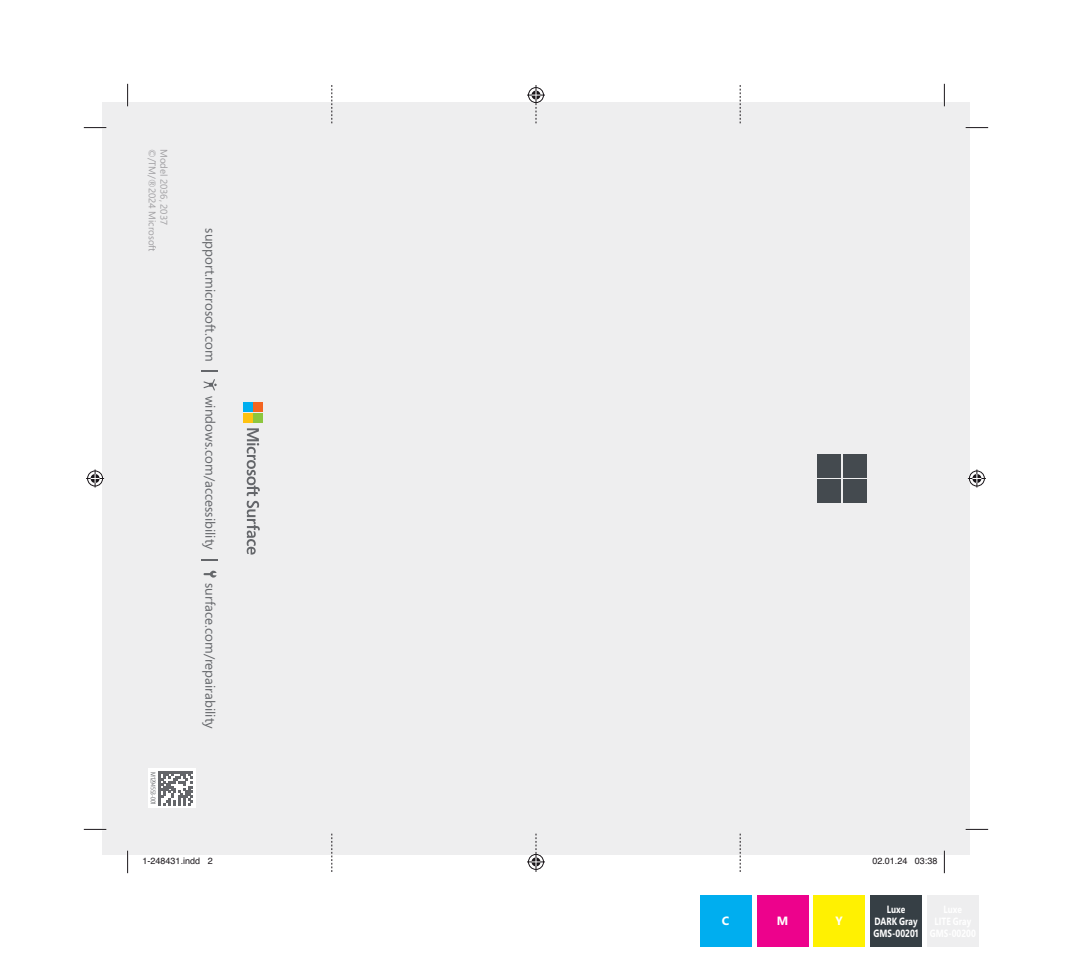
<style>
.page{position:relative;width:1072px;height:957px;background:#fff}
.page>*{position:absolute;margin:0;border:0;box-sizing:border-box;transform-origin:0 0}
.t1{font:13.5px "Segoe Pro";color:#64666a}
.t2{font:700 12px "Segoe Pro";color:#fff}
.t3{font:700 10.5px/12px "Segoe Pro";color:#fff;text-align:center;scale:.8 1}
.t4{font:9.75px "Segoe Pro";color:#a1a0a3}
.t5{font:9px "Helvetica";color:#1b171b}
.t6{font:6.75px "Segoe Pro Cond";letter-spacing:-.025em;color:#64666a}
</style>
<div class="page">
<div style="left:102px;top:102px;width:867px;height:753px;background:#eeeeef"></div>
<svg style="left:247px;top:428px;width:13px;height:126px"></svg>
<div style="left:253px;top:402px;width:10px;height:10px;background:#f36421"></div>
<div style="left:253px;top:413px;width:10px;height:9px;background:#8cc63e"></div>
<div style="left:243px;top:402px;width:9px;height:10px;background:#00aeef"></div>
<div style="left:243px;top:413px;width:9px;height:9px;background:#fec210"></div>
<div style="left:149px;top:768px;width:47px;height:40px;background:#fff"></div>
<svg style="left:159px;top:771px;width:34px;height:34px"></svg>
<div style="left:843px;top:454px;width:23px;height:23px;background:#444a4f"></div>
<div style="left:843px;top:480px;width:23px;height:23px;background:#444a4f"></div>
<div style="left:818px;top:454px;width:23px;height:23px;background:#444a4f"></div>
<div style="left:818px;top:480px;width:23px;height:23px;background:#444a4f"></div>
<svg style="left:203px;top:379px;width:14px;height:11px"></svg>
<svg style="left:203px;top:570px;width:13px;height:7px"></svg>
<svg style="left:201px;top:370px;width:16px;height:1px"></svg>
<svg style="left:201px;top:559px;width:16px;height:1px"></svg>
<svg style="left:331px;top:85px;width:1px;height:38px"></svg>
<svg style="left:740px;top:85px;width:1px;height:38px"></svg>
<svg style="left:331px;top:833px;width:1px;height:39px"></svg>
<svg style="left:740px;top:833px;width:1px;height:39px"></svg>
<div style="left:813px;top:895px;width:51px;height:51px;background:#fff101"></div>
<div style="left:757px;top:895px;width:51px;height:51px;background:#ed028c"></div>
<div style="left:700px;top:895px;width:51px;height:51px;background:#00aeef"></div>
<div style="left:870px;top:895px;width:51px;height:51px;background:#363f45"></div>
<div style="left:927px;top:895px;width:51px;height:51px;background:#eeeeef"></div>
<hr style="left:84px;top:828px;width:22px;height:2px;background:#fff">
<hr style="left:965px;top:828px;width:23px;height:2px;background:#fff">
<hr style="left:943px;top:84px;width:2px;height:22px;background:#fff">
<hr style="left:943px;top:850px;width:2px;height:23px;background:#fff">
<svg style="left:84px;top:127px;width:22px;height:1px"></svg>
<svg style="left:965px;top:127px;width:23px;height:1px"></svg>
<svg style="left:84px;top:829px;width:22px;height:1px"></svg>
<svg style="left:965px;top:829px;width:23px;height:1px"></svg>
<svg style="left:127px;top:84px;width:1px;height:22px"></svg>
<svg style="left:127px;top:850px;width:1px;height:23px"></svg>
<svg style="left:944px;top:84px;width:1px;height:22px"></svg>
<svg style="left:944px;top:850px;width:1px;height:23px"></svg>
<svg style="left:527px;top:85px;width:18px;height:38px"></svg>
<svg style="left:527px;top:833px;width:18px;height:39px"></svg>
<svg style="left:86px;top:469px;width:18px;height:18px"></svg>
<svg style="left:967px;top:469px;width:18px;height:18px"></svg>
<p class="t4" style="left:159px;top:149px;width:104px;rotate:90deg">©/TM/®2024 Microsoft</p>
<p class="t4" style="left:171px;top:149px;width:77px;rotate:90deg">Model 2036, 2037</p>
<p class="t6" style="left:158px;top:772px;width:34px;rotate:90deg">M1294553-001</p>
<p class="t1" style="left:220px;top:228px;width:134px;rotate:90deg">support.microsoft.com</p>
<p class="t1" style="left:220px;top:396px;width:155px;rotate:90deg">windows.com/accessibility</p>
<p class="t1" style="left:220px;top:583px;width:147px;rotate:90deg">surface.com/repairability</p>
<p class="t5" style="left:148px;top:857px;width:67px">-248431.indd 2</p>
<p class="t5" style="left:877px;top:857px;width:62px">2.01.24 03:38</p>
<p class="t2" style="left:722px;top:912px;width:9px">C</p>
<p class="t2" style="left:776px;top:912px;width:13px">M</p>
<p class="t2" style="left:835px;top:912px;width:9px">Y</p>
<p class="t3" style="left:873px;top:902px;width:58px">Luxe<br>DARK Gray<br>GMS-00201</p>
</div>
